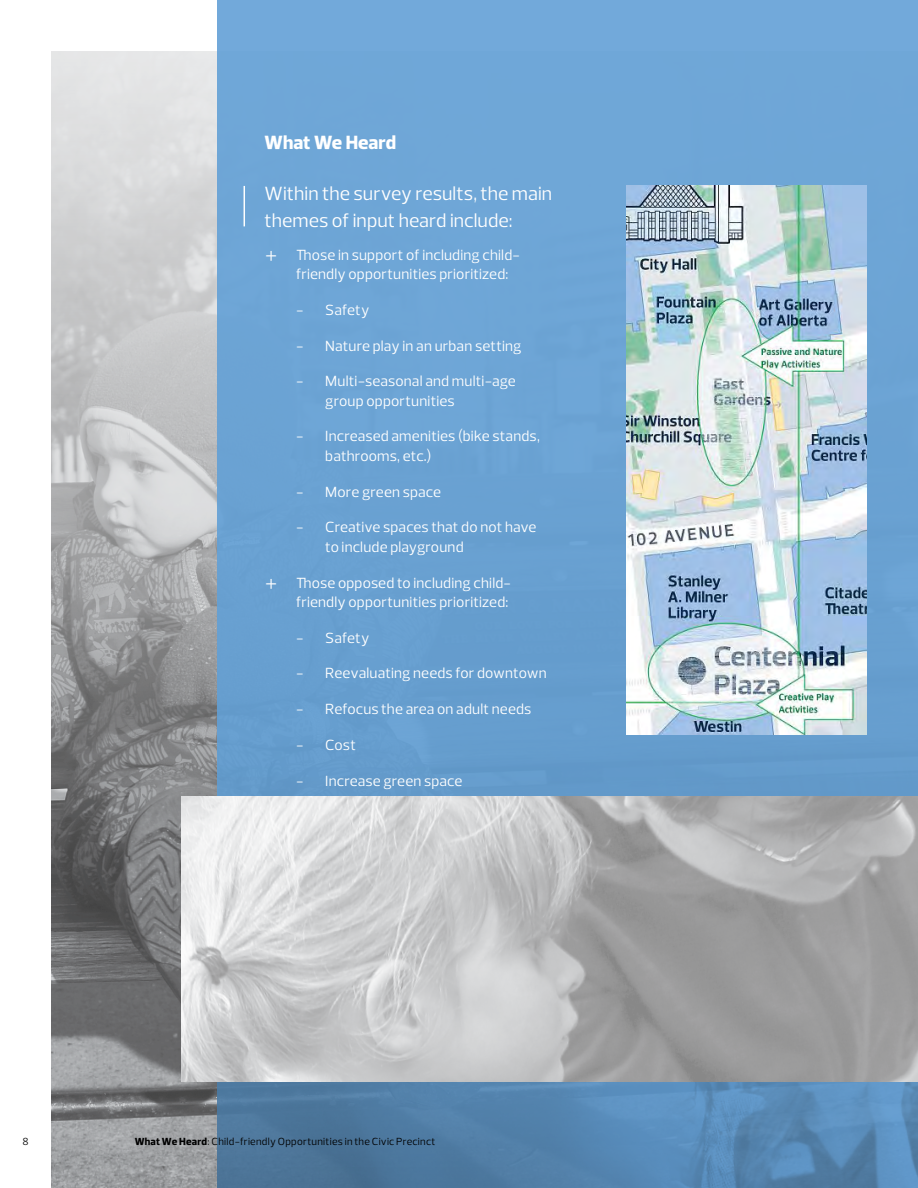
<style>
.page{position:relative;width:918px;height:1188px;background:#fff}
.page>*{position:absolute;margin:0;border:0;box-sizing:border-box;transform-origin:0 0}
.PE_Body_Large_Docs{font:19.5px/27px "Prelo";color:#fff}
.PE_Heading_Doc{font:800 19.5px "Prelo";color:#fff}
.PE_Body_Doc{font:15px/19.5px "Prelo";letter-spacing:.01em;color:#fff}
.PE_Body_Small_Doc{font:10.5px "Prelo";letter-spacing:.025em;color:#000}
.s1{font-weight:300;font-size:27px}
.s2{font-weight:800}
</style>
<div class="page">
<img style="left:51px;top:51px;width:167px;height:1137px">
<div style="left:218px;top:0;width:700px;height:1188px;background:#6ea6d6"></div>
<img style="left:218px;top:673px;width:700px;height:515px">
<img style="left:627px;top:185px;width:239px;height:549px">
<hr style="left:244px;top:186px;width:1px;height:40px;background:#fff">
<img style="left:181px;top:797px;width:737px;height:285px">
<p class="PE_Heading_Doc" style="left:265px;top:131px;width:133px">What We Heard</p>
<p class="PE_Body_Large_Docs" style="left:265px;top:180px;width:289px">Within the survey results, the main themes of input heard include:</p>
<p class="PE_Body_Doc" style="left:296px;top:245px;width:226px;text-indent:-32px"><span class="s1">+</span> Those in support of including child&shy;friendly opportunities prioritized:</p>
<p class="PE_Body_Doc" style="left:296px;top:300px;width:75px">- Safety</p>
<p class="PE_Body_Doc" style="left:296px;top:336px;width:227px">- Nature play in an urban setting</p>
<p class="PE_Body_Doc" style="left:325px;top:372px;width:192px;text-indent:-29px">- Multi-seasonal and multi-age group opportunities</p>
<p class="PE_Body_Doc" style="left:325px;top:427px;width:216px;text-indent:-29px">- Increased amenities (bike stands, bathrooms, etc.)</p>
<p class="PE_Body_Doc" style="left:296px;top:482px;width:146px">- More green space</p>
<p class="PE_Body_Doc" style="left:325px;top:518px;width:213px;text-indent:-29px">- Creative spaces that do not have to include playground</p>
<p class="PE_Body_Doc" style="left:265px;top:573px;width:248px;text-align:right"><span class="s1">+</span> Those opposed to including child&shy;friendly opportunities prioritized:</p>
<p class="PE_Body_Doc" style="left:296px;top:628px;width:75px">- Safety</p>
<p class="PE_Body_Doc" style="left:296px;top:664px;width:252px">- Reevaluating needs for downtown</p>
<p class="PE_Body_Doc" style="left:296px;top:699px;width:237px">- Refocus the area on adult needs</p>
<p class="PE_Body_Doc" style="left:296px;top:735px;width:61px">- Cost</p>
<p class="PE_Body_Doc" style="left:296px;top:771px;width:168px">- Increase green space</p>
<p class="PE_Body_Small_Doc" style="left:23px;top:1135px;width:8px">8</p>
<p class="PE_Body_Small_Doc" style="left:135px;top:1135px;width:302px"><span class="s2">What We Heard</span>: Child-friendly Opportunities in the Civic Precinct</p>
</div>
